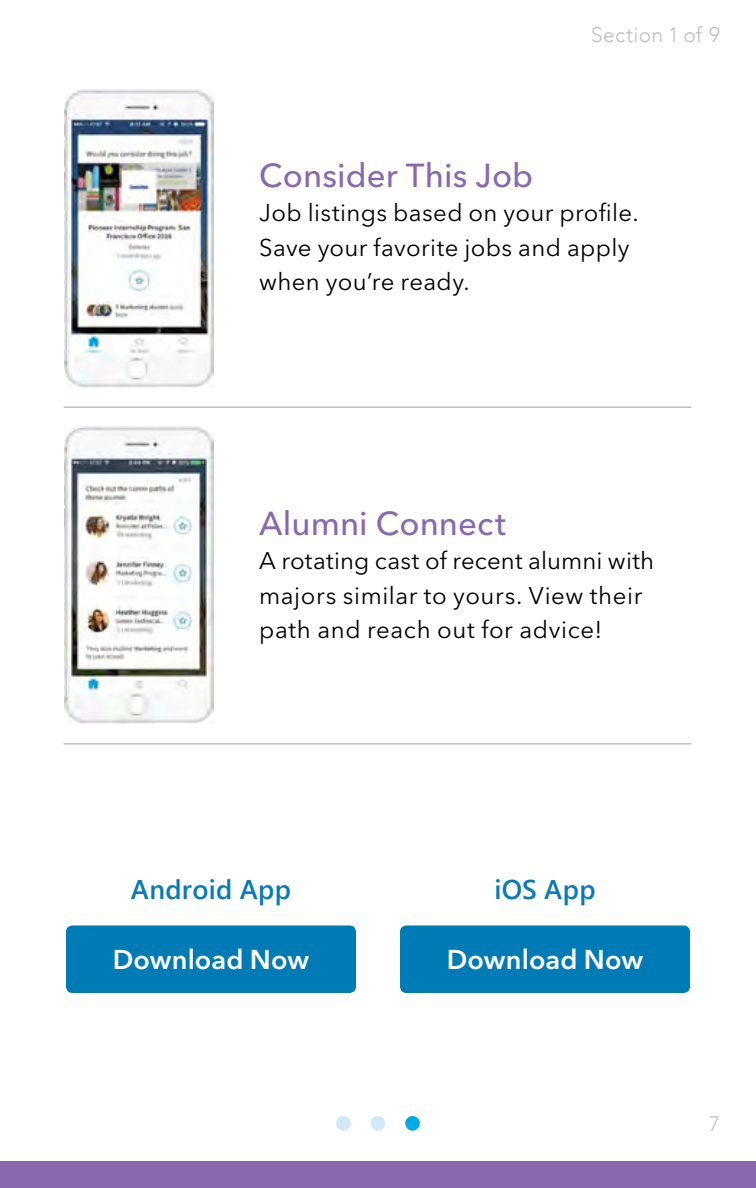
<style>
.page{position:relative;width:756px;height:1188px;background:#fff}
.page>*{position:absolute;margin:0;border:0;box-sizing:border-box;transform-origin:0 0}
.t1{font:500 33px "Avenir Next LT Pro";color:#8869ae}
.t2{font:600 27px "Avenir Next LT Pro";letter-spacing:.005em;color:#fff}
.t3{font:600 27px "Segoe UI";letter-spacing:.01em;color:#077bb6}
.t4{font:24px/34.5px "Avenir Next LT Pro";letter-spacing:.015em;color:#000}
.t5{font:300 21px "Avenir";letter-spacing:.015em;color:#bcbec0}
.t6{font:300 21px "Avenir";color:#bac1c5}
</style>
<div class="page">
<img style="left:64px;top:425px;width:150px;height:299px">
<img style="left:64px;top:89px;width:150px;height:299px">
<div style="left:66px;top:926px;width:290px;height:67px;background:#007bb6;border-radius:6px"></div>
<div style="left:400px;top:926px;width:290px;height:67px;background:#007bb6;border-radius:6px"></div>
<div style="left:0;top:1161px;width:756px;height:27px;background:#8869ae"></div>
<hr style="left:64px;top:406px;width:627px;height:2px;background:#bac1c5">
<hr style="left:64px;top:743px;width:627px;height:2px;background:#bac1c5">
<div style="left:336px;top:1116px;width:15px;height:15px;background:#d1e8f8;border-radius:50%"></div>
<div style="left:371px;top:1116px;width:14px;height:15px;background:#d1e8f8;border-radius:50%"></div>
<div style="left:405px;top:1116px;width:15px;height:15px;background:#00aae7;border-radius:50%"></div>
<p class="t5" style="left:591px;top:23px;width:130px">Section 1 of 9</p>
<h1 class="t1" style="left:259px;top:156px;width:276px">Consider This Job</h1>
<p class="t4" style="left:259px;top:196px;width:381px">Job listings based on your profile.<br>Save your favorite jobs and apply when you’re ready.</p>
<h1 class="t1" style="left:259px;top:504px;width:248px">Alumni Connect</h1>
<p class="t4" style="left:259px;top:544px;width:397px">A rotating cast of recent alumni with majors similar to yours. View their path and reach out for advice!</p>
<p class="t3" style="left:131px;top:869px;width:162px">Android App</p>
<p class="t3" style="left:494px;top:869px;width:103px">iOS App</p>
<p class="t2" style="left:113px;top:944px;width:198px">Download Now</p>
<p class="t2" style="left:447px;top:944px;width:198px">Download Now</p>
<p class="t6" style="left:709px;top:1111px;width:12px">7</p>
</div>
